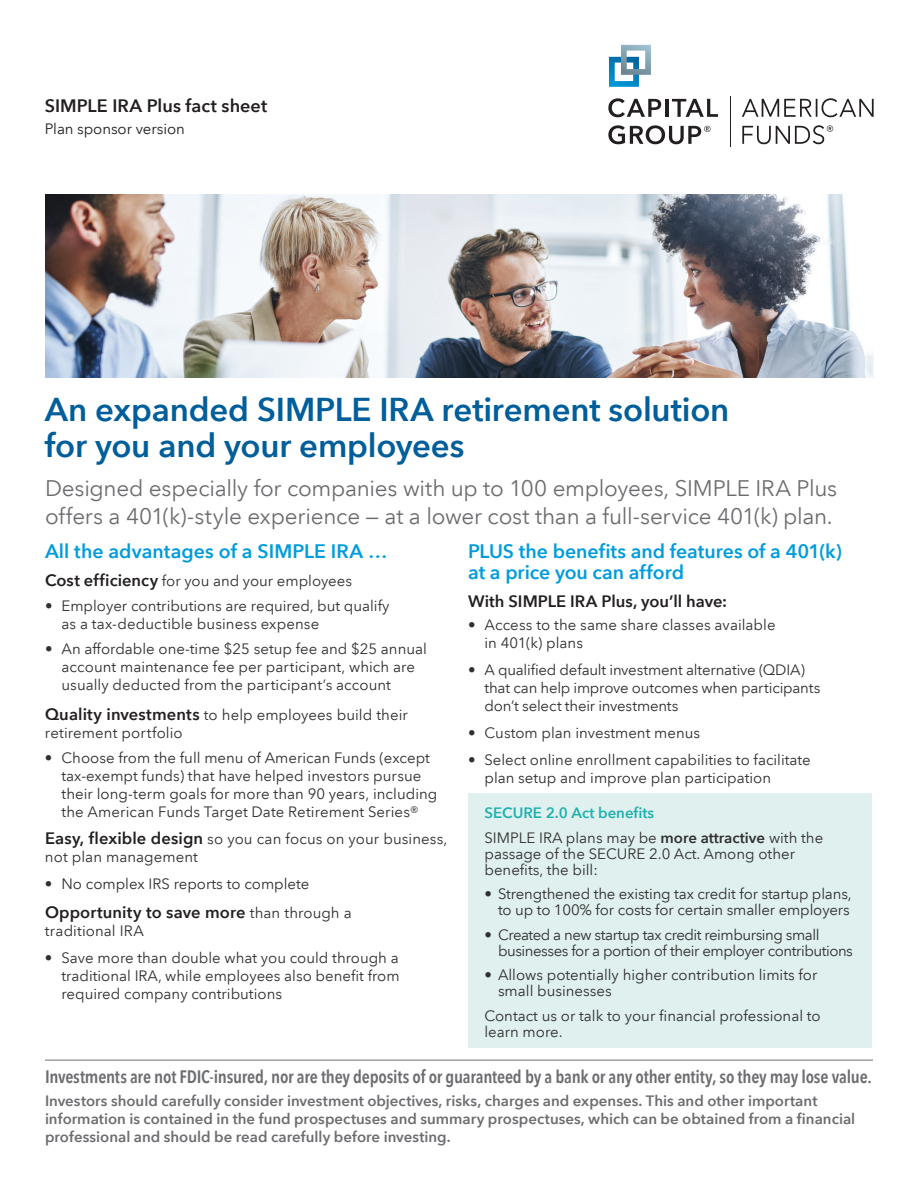
<style>
.page{position:relative;width:918px;height:1188px;background:#fff}
.page>*{position:absolute;margin:0;border:0;box-sizing:border-box;transform-origin:0 0}
.t1{font:600 33px/36px "Avenir Next LT Com";letter-spacing:-.005em;color:#005e9a}
.t2{font:22.5px/28.5px "Avenir Next LT Com";letter-spacing:-.01em;color:#6c6d70}
.t3{font:600 19.5px/21px "Avenir Next LT Com";color:#009cdc}
.t4{font:600 condensed 18px "Avenir Next LT Com";letter-spacing:-.015em;color:#6c6d70}
.t5{font:600 18px "Avenir Next LT Com";letter-spacing:.005em;color:#231f20}
.t6{font:600 16.5px "Avenir Next LT Com";letter-spacing:.005em;color:#231f20}
.t7{font:15px/18px "Avenir Next LT Com";color:#312f30}
.t8{font:600 15px/18px "Avenir Next LT Com";color:#6c6d70}
.t9{font:15px/15.8px "Avenir Next LT Com";letter-spacing:-.03em;color:#312f30}
.t10{font:15px "Avenir Next LT Com";letter-spacing:-.005em;color:#231f20}
.s1{font-weight:600;font-size:16.5px;color:#231f20}
.s2{font-weight:400;font-size:15px;color:#312f30}
.s3{font-weight:600;color:#20b1ad}
.s4{font-weight:600}
</style>
<div class="page">
<hr style="left:45px;top:1060px;width:828px;height:1px;background:#6c6d70">
<hr style="left:730px;top:96px;width:1px;height:51px;background:#231f20">
<svg style="left:608px;top:98px;width:53px;height:19px"></svg>
<hr style="left:665px;top:99px;width:3px;height:18px;background:#231f20">
<svg style="left:672px;top:99px;width:46px;height:18px"></svg>
<svg style="left:608px;top:125px;width:103px;height:19px"></svg>
<svg style="left:742px;top:98px;width:132px;height:19px"></svg>
<svg style="left:609px;top:45px;width:42px;height:42px"></svg>
<svg style="left:742px;top:125px;width:91px;height:19px"></svg>
<img style="left:45px;top:195px;width:828px;height:183px">
<div style="left:469px;top:794px;width:403px;height:254px;background:#dff0ef"></div>
<p class="t5" style="left:45px;top:95px;width:224px">SIMPLE IRA Plus fact sheet</p>
<p class="t10" style="left:45px;top:120px;width:142px">Plan sponsor version</p>
<h1 class="t1" style="left:45px;top:391px;width:686px">An expanded SIMPLE IRA retirement solution for you and your employees</h1>
<h2 class="t2" style="left:45px;top:473px;width:794px">Designed especially for companies with up to 100 employees, SIMPLE IRA Plus offers a 401(k)-style experience — at a lower cost than a full-service 401(k) plan.</h2>
<h3 class="t3" style="left:45px;top:540px;width:344px">All the advantages of a SIMPLE IRA …</h3>
<p class="t7" style="left:45px;top:572px;width:309px"><span class="s1">Cost efficiency</span> for you and your employees</p>
<p class="t7" style="left:62px;top:597px;width:329px;text-indent:-16px">• Employer contributions are required, but qualify as a tax-deductible business expense</p>
<p class="t7" style="left:62px;top:639px;width:367px;text-indent:-16px">• An affordable one-time $25 setup fee and $25 annual account maintenance fee per participant, which are usually deducted from the participant’s account</p>
<p class="t7" style="left:45px;top:706px;width:364px"><span class="s1">Quality investments</span> to help employees build their retirement portfolio</p>
<p class="t7" style="left:61px;top:749px;width:377px;text-indent:-17px">• Choose from the full menu of American Funds (except tax-exempt funds) that have helped investors pursue their long-term goals for more than 90 years, including the American Funds Target Date Retirement Series®</p>
<p class="t7" style="left:45px;top:830px;width:404px"><span class="s1">Easy, flexible design</span> so you can focus on your business, not plan management</p>
<p class="t7" style="left:45px;top:875px;width:266px">• No complex IRS reports to complete</p>
<p class="t6" style="left:45px;top:902px;width:308px">Opportunity to save more <span class="s2">than through a</span></p>
<p class="t7" style="left:45px;top:922px;width:101px">traditional IRA</p>
<p class="t7" style="left:61px;top:949px;width:340px;text-align:justify;text-indent:-17px">• Save more than double what you could through a traditional IRA, while employees also benefit from required company contributions</p>
<h3 class="t3" style="left:468px;top:540px;width:375px">PLUS the benefits and features of a 401(k) at a price you can afford</h3>
<p class="t6" style="left:468px;top:591px;width:261px">With SIMPLE IRA Plus, you’ll have:</p>
<p class="t7" style="left:484px;top:615px;width:293px;text-indent:-16px">• Access to the same share classes available in 401(k) plans</p>
<p class="t7" style="left:484px;top:660px;width:337px;text-indent:-16px">• A qualified default investment alternative (QDIA) that can help improve outcomes when participants don’t select their investments</p>
<p class="t7" style="left:468px;top:723px;width:234px">• Custom plan investment menus</p>
<p class="t7" style="left:484px;top:750px;width:328px;text-indent:-16px">• Select online enrollment capabilities to facilitate plan setup and improve plan participation</p>
<p class="t7" style="left:484px;top:801px;width:340px;line-height:24.8px"><span class="s3">SECURE 2.0 Act benefits<br></span>SIMPLE IRA plans may be <span class="s4">more attractive</span> with the</p>
<p class="t7" style="left:484px;top:846px;width:312px;line-height:15.8px">passage of the SECURE 2.0 Act. Among other benefits, the bill:</p>
<p class="t7" style="left:484px;top:886px;width:369px;line-height:15.8px;text-align:right">• Strengthened the existing tax credit for startup plans, to up to 100% for costs for certain smaller employers</p>
<p class="t9" style="left:498px;top:927px;width:356px;text-indent:-14px">• Created a new startup tax credit reimbursing small businesses for a portion of their employer contributions</p>
<p class="t7" style="left:498px;top:967px;width:321px;line-height:15.8px;text-indent:-14px">• Allows potentially higher contribution limits for small businesses</p>
<p class="t7" style="left:484px;top:1008px;width:338px;line-height:15.8px">Contact us or talk to your financial professional to learn more.</p>
<p class="t4" style="left:45px;top:1066px;width:828px">Investments are not FDIC-insured, nor are they deposits of or guaranteed by a bank or any other entity, so they may lose value.</p>
<p class="t8" style="left:45px;top:1091px;width:812px">Investors should carefully consider investment objectives, risks, charges and expenses. This and other important information is contained in the fund prospectuses and summary prospectuses, which can be obtained from a financial professional and should be read carefully before investing.</p>
</div>
